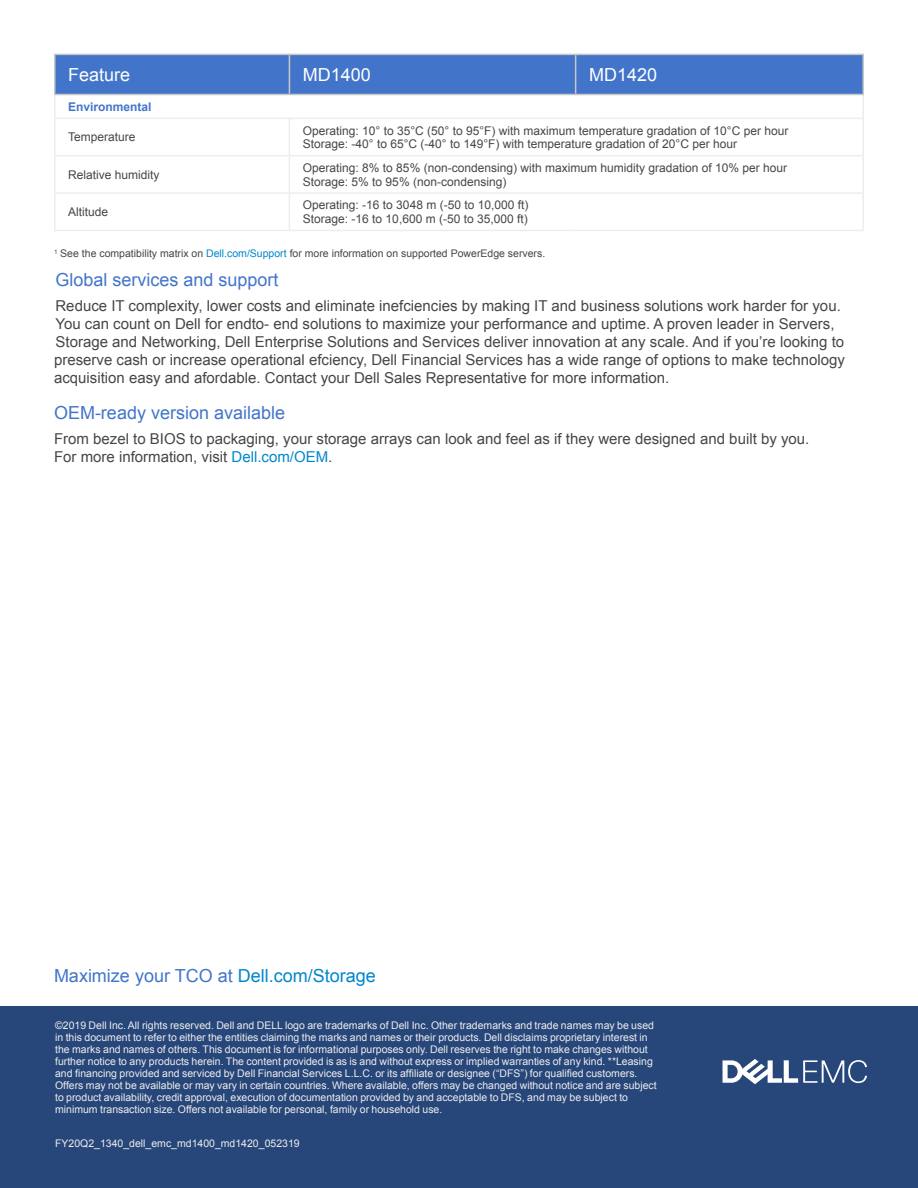
<style>
.page{position:relative;width:918px;height:1188px;background:#fff}
.page>*{position:absolute;margin:0;border:0;box-sizing:border-box;transform-origin:0 0}
.Body_Headline{font:18px "Arial";color:#4275ca}
.t1{font:18px "Arial";color:#fff}
.t2{font:15px/18px "Arial";color:#464646}
.Table_Text{font:12px "Arial";color:#464646}
.Table_Text-2{font:700 12px "Arial";color:#4275ca}
.t3{font:10.5px/12px "Arial";color:#ededed}
.t4{font:10.5px "Arial";color:#464646}
.s1{color:#0087cb}
</style>
<div class="page">
<div style="left:0;top:1007px;width:918px;height:181px;background:#274679"></div>
<svg style="left:723px;top:1059px;width:144px;height:25px"></svg>
<div style="left:56px;top:55px;width:806px;height:39px;background:#4275ca"></div>
<hr style="left:54px;top:95px;width:2px;height:23px;background:#ededed">
<hr style="left:54px;top:119px;width:2px;height:36px;background:#ededed">
<hr style="left:54px;top:156px;width:2px;height:36px;background:#ededed">
<hr style="left:54px;top:194px;width:2px;height:36px;background:#ededed">
<hr style="left:862px;top:95px;width:2px;height:23px;background:#ededed">
<hr style="left:289px;top:119px;width:1px;height:36px;background:#ededed">
<hr style="left:862px;top:119px;width:2px;height:36px;background:#ededed">
<hr style="left:289px;top:156px;width:1px;height:36px;background:#ededed">
<hr style="left:862px;top:156px;width:2px;height:36px;background:#ededed">
<hr style="left:289px;top:194px;width:1px;height:36px;background:#ededed">
<hr style="left:862px;top:194px;width:2px;height:36px;background:#ededed">
<hr style="left:54px;top:118px;width:235px;height:1px;background:#ededed">
<hr style="left:54px;top:155px;width:235px;height:1px;background:#ededed">
<hr style="left:54px;top:192px;width:235px;height:2px;background:#ededed">
<hr style="left:54px;top:230px;width:235px;height:1px;background:#ededed">
<hr style="left:289px;top:118px;width:287px;height:1px;background:#ededed">
<hr style="left:576px;top:118px;width:288px;height:1px;background:#ededed">
<hr style="left:289px;top:155px;width:287px;height:1px;background:#ededed">
<hr style="left:576px;top:155px;width:288px;height:1px;background:#ededed">
<hr style="left:289px;top:192px;width:287px;height:2px;background:#ededed">
<hr style="left:576px;top:192px;width:288px;height:2px;background:#ededed">
<hr style="left:289px;top:230px;width:287px;height:1px;background:#ededed">
<hr style="left:576px;top:230px;width:288px;height:1px;background:#ededed">
<hr style="left:54px;top:55px;width:2px;height:39px;background:#c7c8c6">
<hr style="left:54px;top:54px;width:235px;height:1px;background:#c7c8c6">
<hr style="left:54px;top:94px;width:235px;height:1px;background:#c7c8c6">
<hr style="left:289px;top:55px;width:1px;height:39px;background:#c7c8c6">
<hr style="left:289px;top:54px;width:287px;height:1px;background:#c7c8c6">
<hr style="left:576px;top:54px;width:288px;height:1px;background:#c7c8c6">
<hr style="left:575px;top:55px;width:1px;height:39px;background:#c7c8c6">
<hr style="left:862px;top:55px;width:2px;height:39px;background:#c7c8c6">
<hr style="left:289px;top:94px;width:287px;height:1px;background:#c7c8c6">
<hr style="left:576px;top:94px;width:288px;height:1px;background:#c7c8c6">
<p class="t1" style="left:68px;top:62px;width:64px">Feature</p>
<p class="t1" style="left:303px;top:62px;width:70px">MD1400</p>
<p class="t1" style="left:589px;top:62px;width:70px">MD1420</p>
<p class="Table_Text-2" style="left:68px;top:98px;width:85px">Environmental</p>
<p class="Table_Text" style="left:68px;top:129px;width:69px">Temperature</p>
<p class="Table_Text" style="left:303px;top:122px;width:487px">Operating: 10° to 35°C (50° to 95°F) with maximum temperature gradation of 10°C per hour</p>
<p class="Table_Text" style="left:303px;top:136px;width:436px">Storage: -40° to 65°C (-40° to 149°F) with temperature gradation of 20°C per hour</p>
<p class="Table_Text" style="left:68px;top:166px;width:93px">Relative humidity</p>
<p class="Table_Text" style="left:303px;top:160px;width:486px">Operating: 8% to 85% (non-condensing) with maximum humidity gradation of 10% per hour</p>
<p class="Table_Text" style="left:303px;top:173px;width:205px">Storage: 5% to 95% (non-condensing)</p>
<p class="Table_Text" style="left:303px;top:197px;width:227px">Operating: -16 to 3048 m (-50 to 10,000 ft)</p>
<p class="Table_Text" style="left:303px;top:210px;width:226px">Storage: -16 to 10,600 m (-50 to 35,000 ft)</p>
<p class="t4" style="left:54px;top:246px;width:493px"><sup>1</sup> See the compatibility matrix on <span class="s1">Dell.com/Support</span> for more information on supported PowerEdge servers.</p>
<p class="Body_Headline" style="left:56px;top:268px;width:225px">Global services and support</p>
<p class="t2" style="left:54px;top:297px;width:792px">Reduce IT complexity, lower costs and eliminate inefciencies by making IT and business solutions work harder for you.<br>You can count on Dell for endto- end solutions to maximize your performance and uptime. A proven leader in Servers, Storage and Networking, Dell Enterprise Solutions and Services deliver innovation at any scale. And if you’re looking to preserve cash or increase operational efciency, Dell Financial Services has a wide range of options to make technology acquisition easy and afordable. Contact your Dell Sales Representative for more information.</p>
<p class="Body_Headline" style="left:54px;top:400px;width:233px">OEM-ready version available</p>
<p class="t2" style="left:54px;top:429px;width:757px">From bezel to BIOS to packaging, your storage arrays can look and feel as if they were designed and built by you.</p>
<p class="t2" style="left:54px;top:447px;width:280px">For more information, visit <span class="s1">Dell.com/OEM</span>.</p>
<p class="Table_Text" style="left:68px;top:204px;width:42px">Altitude</p>
<p class="Body_Headline" style="left:54px;top:963px;width:323px">Maximize your TCO at <span class="s1">Dell.com/Storage</span></p>
<p class="t3" style="left:55px;top:1019px;width:603px">©2019 Dell Inc. All rights reserved. Dell and DELL logo are trademarks of Dell Inc. Other trademarks and trade names may be used in this document to refer to either the entities claiming the marks and names or their products. Dell disclaims proprietary interest in the marks and names of others. This document is for informational purposes only. Dell reserves the right to make changes without further notice to any products herein. The content provided is as is and without express or implied warranties of any kind. **Leasing and financing provided and serviced by Dell Financial Services L.L.C. or its affiliate or designee (“DFS”) for qualified customers.<br>Offers may not be available or may vary in certain countries. Where available, offers may be changed without notice and are subject to product availability, credit approval, execution of documentation provided by and acceptable to DFS, and may be subject to minimum transaction size. Offers not available for personal, family or household use.</p>
<p class="t3" style="left:55px;top:1137px;width:246px">FY20Q2_1340_dell_emc_md1400_md1420_052319</p>
</div>
